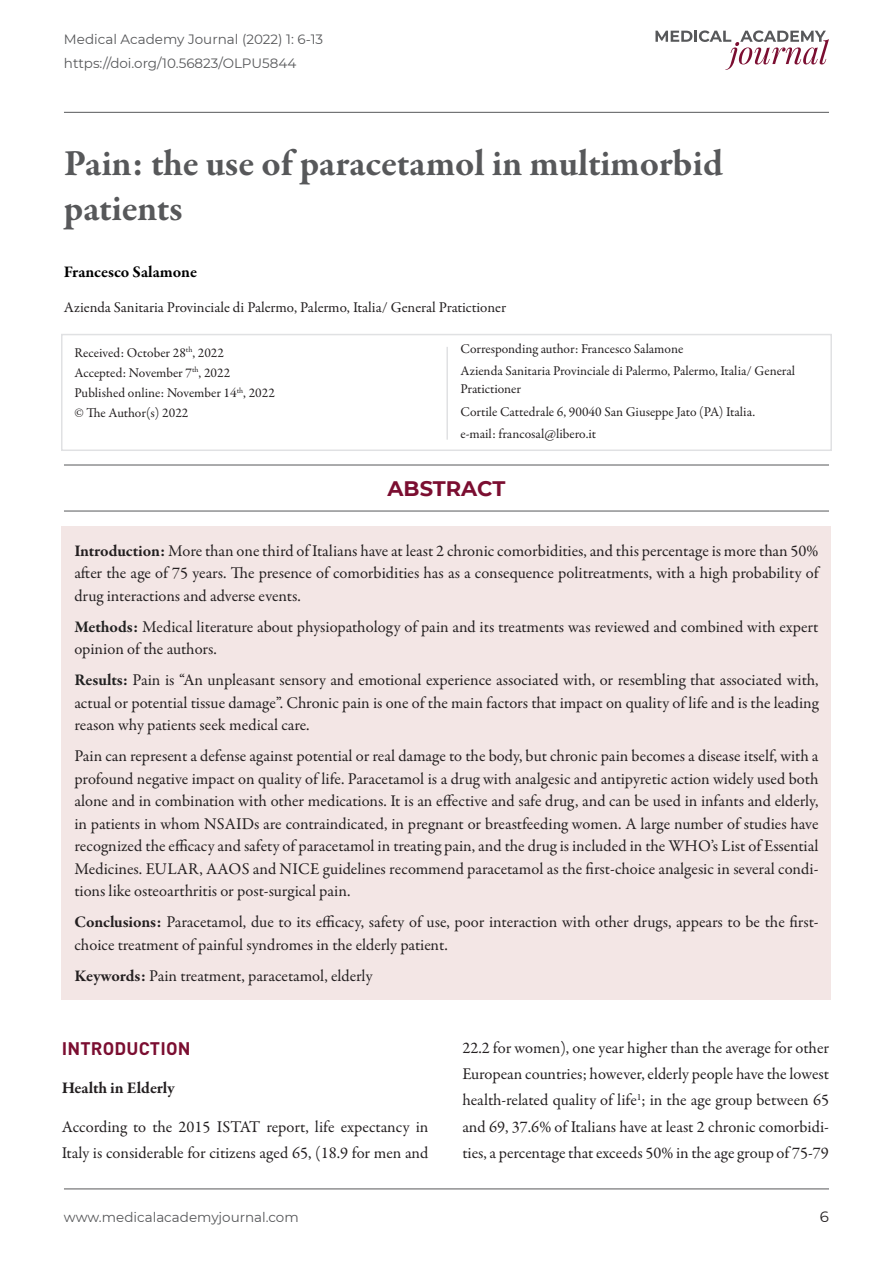
<style>
.page{position:relative;width:893px;height:1263px;background:#fff}
.page>*{position:absolute;margin:0;border:0;box-sizing:border-box;transform-origin:0 0}
.Corpo_del_testo{font:700 37.5px/45px "Garamond Premr Pro";letter-spacing:-.005em;color:#57585a}
.Corpo_del_testo-2{font:700 21px "Montserrat";color:#7b0e31}
.t1{font:700 18px "DIN Pro";letter-spacing:.01em;color:#7b0e31}
.t2{font:16.5px/22.5px "Garamond Premr Pro";color:#231f20;text-align:justify}
.MDPI_1_3_authornames{font:700 16.5px "Garamond Premr Pro";letter-spacing:-.005em;color:#000}
.t3{font:700 16.5px "Garamond Premr Pro";color:#231f20}
.List_Paragraph{font:15px "Garamond Premr Pro";color:#231f20}
.t4{font:15px "Montserrat";color:#231f20}
.t5{font:13.5px/18px "Garamond Premr Pro";color:#231f20}
.t6{font:13.5px "Montserrat";color:#57585a}
.s1{font-weight:700}
.s2{font-weight:700;color:#212121}
</style>
<div class="page">
<div style="left:62px;top:526px;width:769px;height:473px;background:#f3e6e5"></div>
<hr style="left:64px;top:511px;width:765px;height:1px;background:#57585a">
<hr style="left:64px;top:465px;width:765px;height:1px;background:#57585a">
<hr style="left:64px;top:112px;width:765px;height:1px;background:#57585a">
<hr style="left:64px;top:1188px;width:765px;height:1px;background:#57585a">
<svg style="left:655px;top:30px;width:174px;height:40px"></svg>
<div style="left:61px;top:334px;width:771px;height:117px;border:2px solid #e0e1e3"></div>
<hr style="left:446px;top:347px;width:2px;height:93px;background:#e0e1e3">
<p class="t6" style="left:64px;top:29px;width:261px">Medical Academy Journal (2022) 1: 6-13</p>
<p class="t6" style="left:64px;top:53px;width:234px">https://doi.org/10.56823/OLPU5844</p>
<p class="Corpo_del_testo" style="left:64px;top:141px;width:660px">Pain: the use of paracetamol in multimorbid patients</p>
<p class="MDPI_1_3_authornames" style="left:64px;top:261px;width:135px">Francesco Salamone</p>
<p class="List_Paragraph" style="left:64px;top:298px;width:444px">Azienda Sanitaria Provinciale di Palermo, Palermo, Italia/ General Pratictioner</p>
<p class="t5" style="left:74px;top:344px;width:151px">Received: October 28<sup>th</sup>, 2022</p>
<p class="t5" style="left:74px;top:364px;width:157px">Accepted: November 7<sup>th</sup>, 2022</p>
<p class="t5" style="left:74px;top:384px;width:202px">Published online: November 14<sup>th</sup>, 2022</p>
<p class="t5" style="left:74px;top:404px;width:116px">© The Author(s) 2022</p>
<p class="t5" style="left:460px;top:340px;width:224px">Corresponding author: Francesco Salamone</p>
<p class="t5" style="left:460px;top:362px;width:336px">Azienda Sanitaria Provinciale di Palermo, Palermo, Italia/ General<br>Pratictioner</p>
<p class="t5" style="left:460px;top:403px;width:296px">Cortile Cattedrale 6, 90040 San Giuseppe Jato (PA) Italia.</p>
<p class="t5" style="left:460px;top:425px;width:137px">e-mail: francosal@libero.it</p>
<p class="Corpo_del_testo-2" style="left:388px;top:473px;width:119px">ABSTRACT</p>
<p class="t2" style="left:74px;top:539px;width:746px"><span class="s1">Introduction:</span> More than one third of Italians have at least 2 chronic comorbidities, and this percentage is more than 50% after the age of 75 years. The presence of comorbidities has as a consequence politreatments, with a high probability of drug interactions and adverse events.</p>
<p class="t2" style="left:74px;top:615px;width:746px"><span class="s2">Methods:</span> Medical literature about physiopathology of pain and its treatments was reviewed and combined with expert opinion of the authors.</p>
<p class="t2" style="left:74px;top:669px;width:746px"><span class="s2">Results:</span> Pain is “An unpleasant sensory and emotional experience associated with, or resembling that associated with, actual or potential tissue damage”. Chronic pain is one of the main factors that impact on quality of life and is the leading reason why patients seek medical care.</p>
<p class="t2" style="left:74px;top:745px;width:746px">Pain can represent a defense against potential or real damage to the body, but chronic pain becomes a disease itself, with a profound negative impact on quality of life. Paracetamol is a drug with analgesic and antipyretic action widely used both alone and in combination with other medications. It is an effective and safe drug, and can be used in infants and elderly, in patients in whom NSAIDs are contraindicated, in pregnant or breastfeeding women. A large number of studies have recognized the efficacy and safety of paracetamol in treating pain, and the drug is included in the WHO’s List of Essential Medicines. EULAR, AAOS and NICE guidelines recommend paracetamol as the first-choice analgesic in several condi&shy;tions like osteoarthritis or post-surgical pain.</p>
<p class="t2" style="left:74px;top:911px;width:746px"><span class="s1">Conclusions:</span> Paracetamol, due to its efficacy, safety of use, poor interaction with other drugs, appears to be the first&shy;choice treatment of painful syndromes in the elderly patient.</p>
<p class="t2" style="left:74px;top:964px;width:300px"><span class="s1">Keywords:</span> Pain treatment, paracetamol, elderly</p>
<p class="t1" style="left:62px;top:1033px;width:130px">INTRODUCTION</p>
<p class="t3" style="left:62px;top:1078px;width:115px">Health in Elderly</p>
<p class="t2" style="left:62px;top:1114px;width:368px;line-height:26px">According to the 2015 ISTAT report, life expectancy in<br>Italy is considerable for citizens aged 65, (18.9 for men and</p>
<p class="t2" style="left:462px;top:1035px;width:368px;line-height:26.2px">22.2 for women), one year higher than the average for other European countries; however, elderly people have the lowest health-related quality of life<sup>1</sup>; in the age group between 65 and 69, 37.6% of Italians have at least 2 chronic comorbidi&shy;ties, a percentage that exceeds 50% in the age group of 75-79</p>
<p class="t6" style="left:64px;top:1207px;width:236px">www.medicalacademyjournal.com</p>
<p class="t4" style="left:820px;top:1206px;width:11px">6</p>
</div>
